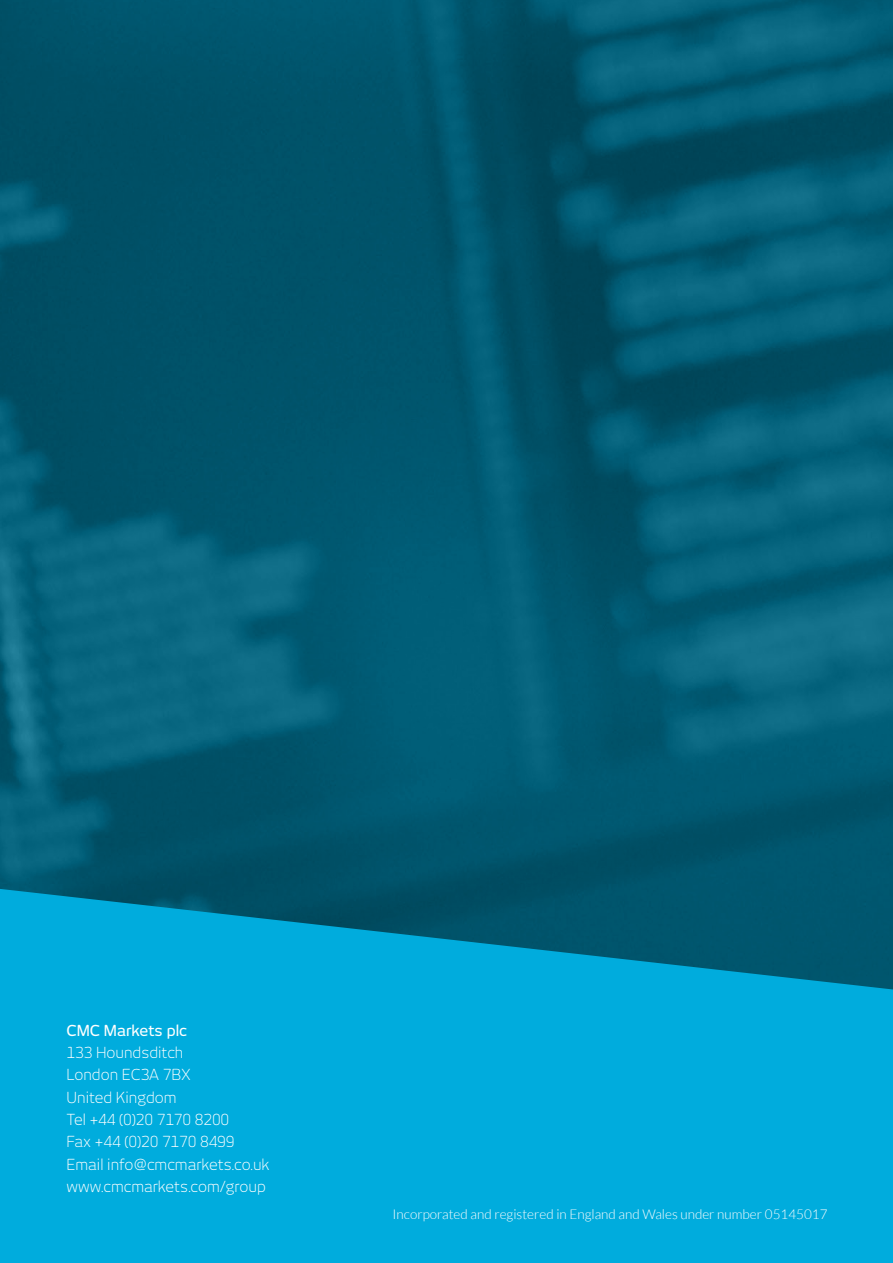
<style>
.page{position:relative;width:893px;height:1263px;background:#fff}
.page>*{position:absolute;margin:0;border:0;box-sizing:border-box;transform-origin:0 0}
.t1{font:300 15px/22.2px "New June";color:#fff}
.t2{font:500 15px "New June";color:#fff}
.t3{font:300 13.5px "Lato";color:#fff}
</style>
<div class="page">
<img style="left:0;top:0;width:893px;height:880px">
<svg style="left:0;top:880px;width:893px;height:383px;background:#009ecb"></svg>
<p class="t2" style="left:67px;top:1021px;width:122px">CMC Markets plc</p>
<p class="t1" style="left:67px;top:1041px;width:205px">133 Houndsditch<br>London EC3A 7BX<br>United Kingdom<br>Tel +44 (0)20 7170 8200<br>Fax +44 (0)20 7170 8499<br>Email info@cmcmarkets.co.uk www.cmcmarkets.com/group</p>
<p class="t3" style="left:393px;top:1207px;width:436px">Incorporated and registered in England and Wales under number 05145017</p>
</div>
